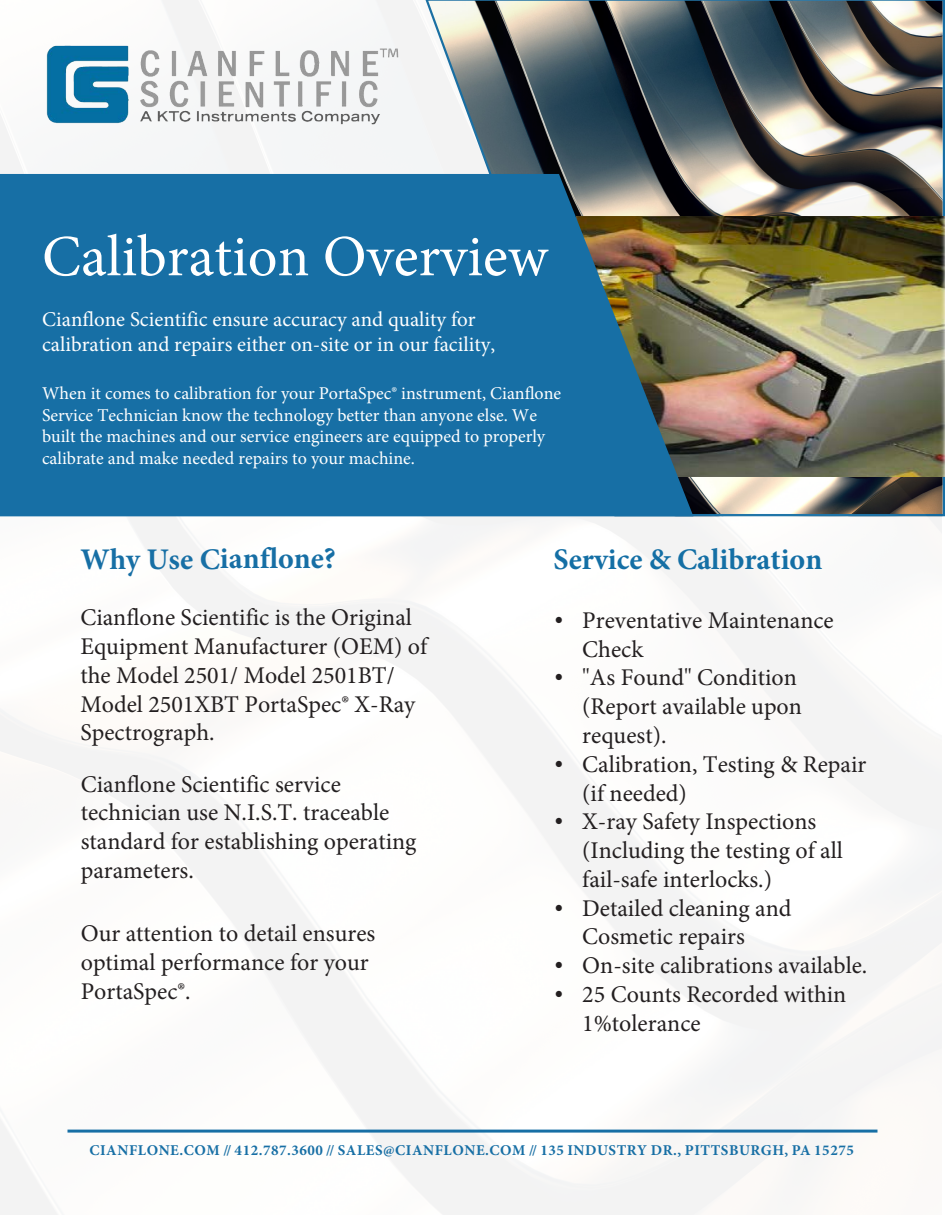
<style>
.page{position:relative;width:945px;height:1215px;background:#fff}
.page>*{position:absolute;margin:0;border:0;box-sizing:border-box;transform-origin:0 0}
.t1{font:58.5px "Minion Pro";color:#fff}
.t2{font:700 30px "Minion Pro";color:#146fa5}
.t3{font:700 30px "Minion Pro";color:#176fa5}
.t4{font:24px/28.8px "Minion Pro";color:#231f20}
.t5{font:21px/25.2px "Minion Pro";color:#fff}
.t6{font:18px/21.6px "Minion Pro";color:#fff}
.Footer_P_Rule_Above{font:700 15px "Minion Pro";letter-spacing:.035em;color:#176fa5}
</style>
<div class="page">
<img style="left:0;top:1px;width:941px;height:1214px">
<img style="left:693px;top:216px;width:252px;height:260px">
<hr style="left:68px;top:1130px;width:810px;height:3px;background:#176fa5">
<svg style="left:0;top:174px;width:693px;height:342px;fill:#176fa5"></svg>
<img style="left:33px;top:38px;width:377px;height:95px">
<h1 class="t1" style="left:42px;top:221px;width:507px">Calibration Overview</h1>
<p class="t5" style="left:42px;top:306px;width:455px">Cianflone Scientific ensure accuracy and quality for calibration and repairs either on-site or in our facility,</p>
<p class="t6" style="left:42px;top:382px;width:521px">When it comes to calibration for your PortaSpec® instrument, Cianflone Service Technician know the technology better than anyone else. We built the machines and our service engineers are equipped to properly calibrate and make needed repairs to your machine.</p>
<p class="t3" style="left:80px;top:538px;width:257px">Why Use Cianflone?</p>
<p class="t4" style="left:80px;top:603px;width:348px">Cianflone Scientific is the Original<br>Equipment Manufacturer (OEM) of the Model 2501/ Model 2501BT/<br>Model 2501XBT PortaSpec® X-Ray<br>Spectrograph.</p>
<p class="t4" style="left:81px;top:769px;width:337px">Cianflone Scientific service technician use N.I.S.T. traceable standard for establishing operating parameters.</p>
<p class="t4" style="left:81px;top:919px;width:296px">Our attention to detail ensures optimal performance for your<br>PortaSpec®.</p>
<p class="t2" style="left:554px;top:538px;width:270px">Service &amp; Calibration</p>
<p class="t4" style="left:582px;top:605px;width:253px;text-indent:-28px">• Preventative Maintenance<br>Check</p>
<p class="t4" style="left:582px;top:663px;width:221px;text-indent:-28px">• "As Found" Condition (Report available upon request).</p>
<p class="t4" style="left:582px;top:749px;width:286px;text-indent:-28px">• Calibration, Testing &amp; Repair (if needed)</p>
<p class="t4" style="left:582px;top:807px;width:262px;text-indent:-28px">• X-ray Safety Inspections (Including the testing of all fail-safe interlocks.)</p>
<p class="t4" style="left:582px;top:893px;width:211px;text-indent:-28px">• Detailed cleaning and<br>Cosmetic repairs</p>
<p class="t4" style="left:554px;top:951px;width:315px">• On-site calibrations available.</p>
<p class="t4" style="left:582px;top:979px;width:266px;text-indent:-28px">• 25 Counts Recorded within<br>1%tolerance</p>
<p class="Footer_P_Rule_Above" style="left:89px;top:1139px;width:766px">CIANFLONE.COM // 412.787.3600 // SALES@CIANFLONE.COM // 135 INDUSTRY DR., PITTSBURGH, PA 15275</p>
</div>
